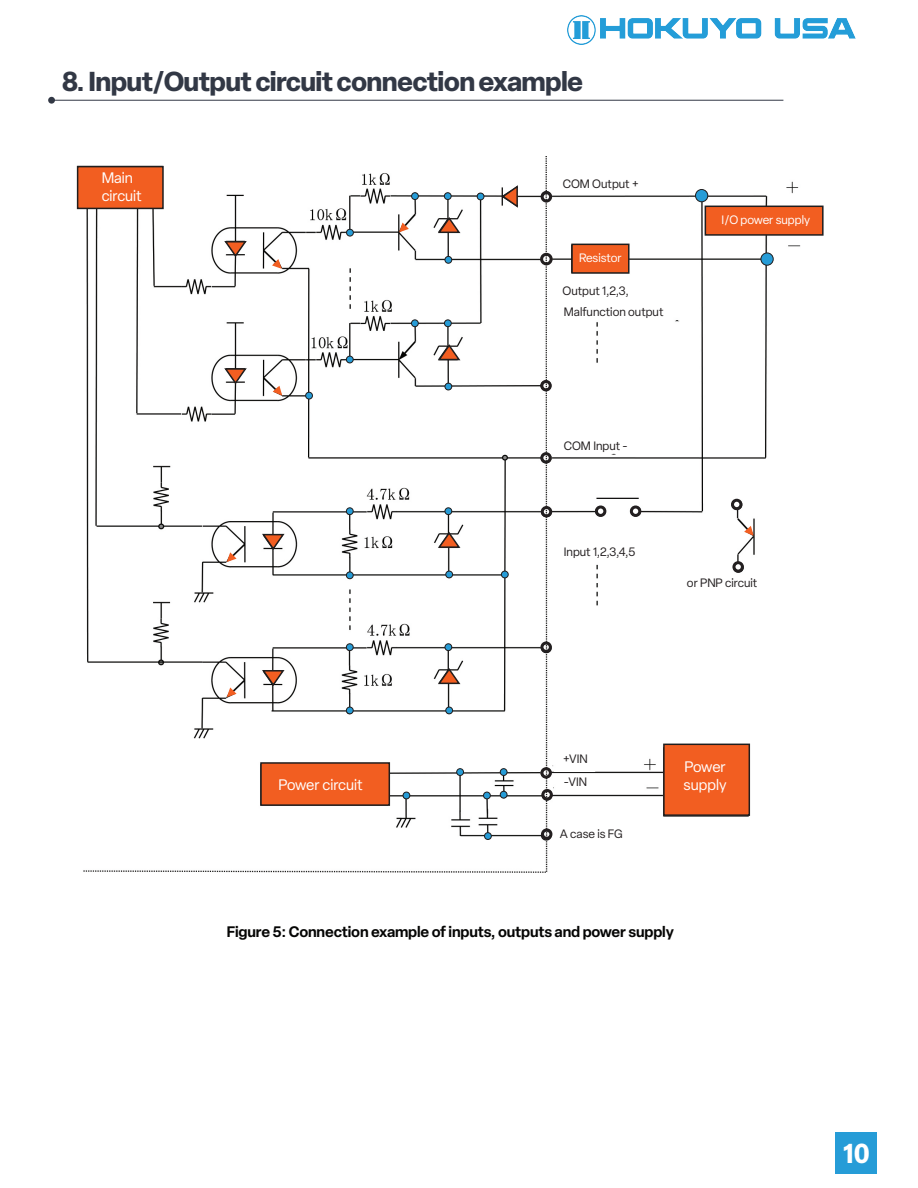
<style>
.page{position:relative;width:918px;height:1188px;background:#fff}
.page>*{position:absolute;margin:0;border:0;box-sizing:border-box;transform-origin:0 0}
.t1{font:700 27px "Elza";letter-spacing:-.025em;color:#323845}
.t2{font:700 27px "Elza";color:#fff}
.t3{font:600 15px "Elza";letter-spacing:-.01em;color:#050504}
.t4{font:15px/18px "Elza";color:#fff}
.t5{font:12px/23.2px "Elza";color:#231f20}
.t6{font:12px "Elza";color:#fff}
</style>
<div class="page">
<hr style="left:52px;top:100px;width:731px;height:1px;background:#323845">
<div style="left:48px;top:97px;width:7px;height:7px;background:#323845;border-radius:50%"></div>
<img style="left:568px;top:15px;width:288px;height:29px">
<div style="left:835px;top:1133px;width:42px;height:41px;background:#269cd7"></div>
<img style="left:78px;top:156px;width:745px;height:716px">
<svg style="left:223px;top:367px;width:25px;height:18px"></svg>
<svg style="left:223px;top:240px;width:25px;height:18px"></svg>
<svg style="left:261px;top:533px;width:25px;height:18px"></svg>
<svg style="left:261px;top:669px;width:25px;height:18px"></svg>
<svg style="left:436px;top:667px;width:26px;height:18px"></svg>
<svg style="left:436px;top:531px;width:26px;height:18px"></svg>
<svg style="left:436px;top:343px;width:26px;height:19px"></svg>
<svg style="left:436px;top:216px;width:26px;height:18px"></svg>
<svg style="left:399px;top:223px;width:10px;height:9px"></svg>
<svg style="left:273px;top:386px;width:9px;height:10px"></svg>
<svg style="left:744px;top:526px;width:10px;height:10px"></svg>
<svg style="left:272px;top:259px;width:10px;height:10px"></svg>
<svg style="left:227px;top:552px;width:10px;height:10px"></svg>
<svg style="left:227px;top:687px;width:10px;height:10px"></svg>
<svg style="left:501px;top:184px;width:18px;height:25px"></svg>
<div style="left:541px;top:191px;width:11px;height:12px;border:3px solid #231f20;border-radius:50%"></div>
<div style="left:540px;top:380px;width:12px;height:11px;border:3px solid #231f20;border-radius:50%"></div>
<div style="left:540px;top:452px;width:12px;height:12px;border:3px solid #231f20;border-radius:50%"></div>
<div style="left:541px;top:506px;width:11px;height:11px;border:3px solid #231f20;border-radius:50%"></div>
<div style="left:595px;top:506px;width:11px;height:11px;border:3px solid #231f20;border-radius:50%"></div>
<div style="left:630px;top:506px;width:11px;height:11px;border:3px solid #231f20;border-radius:50%"></div>
<div style="left:731px;top:499px;width:11px;height:11px;border:3px solid #231f20;border-radius:50%"></div>
<div style="left:732px;top:561px;width:12px;height:12px;border:3px solid #231f20;border-radius:50%"></div>
<div style="left:540px;top:641px;width:12px;height:12px;border:3px solid #231f20;border-radius:50%"></div>
<div style="left:540px;top:767px;width:12px;height:12px;border:3px solid #231f20;border-radius:50%"></div>
<div style="left:541px;top:789px;width:12px;height:11px;border:3px solid #231f20;border-radius:50%"></div>
<div style="left:541px;top:828px;width:11px;height:12px;border:3px solid #231f20;border-radius:50%"></div>
<svg style="left:537px;top:250px;width:18px;height:18px"></svg>
<div style="left:696px;top:190px;width:12px;height:12px;background:#269cd7;border-radius:50%"></div>
<div style="left:695px;top:189px;width:13px;height:13px;border:1px solid #211e1e;border-radius:50%"></div>
<div style="left:412px;top:193px;width:6px;height:7px;background:#269cd7;border-radius:50%"></div>
<div style="left:411px;top:192px;width:8px;height:8px;border:1px solid #211e1e;border-radius:50%"></div>
<div style="left:444px;top:193px;width:7px;height:7px;background:#269cd7;border-radius:50%"></div>
<div style="left:444px;top:192px;width:8px;height:8px;border:1px solid #211e1e;border-radius:50%"></div>
<div style="left:477px;top:193px;width:7px;height:7px;background:#269cd7;border-radius:50%"></div>
<div style="left:477px;top:193px;width:7px;height:7px;border:1px solid #211e1e;border-radius:50%"></div>
<div style="left:445px;top:256px;width:7px;height:7px;background:#269cd7;border-radius:50%"></div>
<div style="left:445px;top:256px;width:7px;height:8px;border:1px solid #211e1e;border-radius:50%"></div>
<div style="left:444px;top:320px;width:7px;height:7px;background:#269cd7;border-radius:50%"></div>
<div style="left:444px;top:319px;width:8px;height:8px;border:1px solid #211e1e;border-radius:50%"></div>
<div style="left:445px;top:383px;width:7px;height:7px;background:#269cd7;border-radius:50%"></div>
<div style="left:445px;top:383px;width:7px;height:7px;border:1px solid #211e1e;border-radius:50%"></div>
<div style="left:445px;top:508px;width:7px;height:7px;background:#269cd7;border-radius:50%"></div>
<div style="left:445px;top:507px;width:7px;height:8px;border:1px solid #211e1e;border-radius:50%"></div>
<div style="left:346px;top:508px;width:7px;height:7px;background:#269cd7;border-radius:50%"></div>
<div style="left:346px;top:507px;width:8px;height:8px;border:1px solid #211e1e;border-radius:50%"></div>
<div style="left:346px;top:572px;width:7px;height:7px;background:#269cd7;border-radius:50%"></div>
<div style="left:346px;top:572px;width:8px;height:7px;border:1px solid #211e1e;border-radius:50%"></div>
<div style="left:446px;top:571px;width:7px;height:7px;background:#269cd7;border-radius:50%"></div>
<div style="left:445px;top:571px;width:8px;height:7px;border:1px solid #211e1e;border-radius:50%"></div>
<div style="left:501px;top:571px;width:7px;height:7px;background:#269cd7;border-radius:50%"></div>
<div style="left:501px;top:571px;width:8px;height:7px;border:1px solid #211e1e;border-radius:50%"></div>
<div style="left:445px;top:644px;width:7px;height:7px;background:#269cd7;border-radius:50%"></div>
<div style="left:445px;top:643px;width:7px;height:8px;border:1px solid #211e1e;border-radius:50%"></div>
<div style="left:346px;top:644px;width:7px;height:7px;background:#269cd7;border-radius:50%"></div>
<div style="left:346px;top:643px;width:8px;height:8px;border:1px solid #211e1e;border-radius:50%"></div>
<div style="left:346px;top:707px;width:7px;height:7px;background:#269cd7;border-radius:50%"></div>
<div style="left:346px;top:707px;width:8px;height:7px;border:1px solid #211e1e;border-radius:50%"></div>
<div style="left:446px;top:707px;width:7px;height:7px;background:#269cd7;border-radius:50%"></div>
<div style="left:445px;top:707px;width:8px;height:7px;border:1px solid #211e1e;border-radius:50%"></div>
<div style="left:500px;top:769px;width:7px;height:6px;background:#269cd7;border-radius:50%"></div>
<div style="left:500px;top:768px;width:7px;height:8px;border:1px solid #211e1e;border-radius:50%"></div>
<div style="left:500px;top:791px;width:7px;height:7px;background:#269cd7;border-radius:50%"></div>
<div style="left:500px;top:791px;width:7px;height:7px;border:1px solid #211e1e;border-radius:50%"></div>
<div style="left:484px;top:792px;width:6px;height:7px;background:#269cd7;border-radius:50%"></div>
<div style="left:483px;top:792px;width:8px;height:7px;border:1px solid #211e1e;border-radius:50%"></div>
<div style="left:403px;top:792px;width:7px;height:7px;background:#269cd7;border-radius:50%"></div>
<div style="left:403px;top:792px;width:7px;height:7px;border:1px solid #211e1e;border-radius:50%"></div>
<svg style="left:486px;top:834px;width:4px;height:4px"></svg>
<div style="left:484px;top:832px;width:8px;height:8px;border:1px solid #211e1e;border-radius:50%"></div>
<div style="left:457px;top:769px;width:7px;height:6px;background:#269cd7;border-radius:50%"></div>
<div style="left:456px;top:768px;width:8px;height:8px;border:1px solid #211e1e;border-radius:50%"></div>
<div style="left:411px;top:320px;width:7px;height:7px;background:#269cd7;border-radius:50%"></div>
<div style="left:411px;top:319px;width:8px;height:8px;border:1px solid #211e1e;border-radius:50%"></div>
<div style="left:346px;top:356px;width:7px;height:7px;background:#269cd7;border-radius:50%"></div>
<div style="left:346px;top:356px;width:8px;height:7px;border:1px solid #211e1e;border-radius:50%"></div>
<div style="left:306px;top:392px;width:6px;height:7px;background:#269cd7;border-radius:50%"></div>
<div style="left:305px;top:392px;width:8px;height:7px;border:1px solid #211e1e;border-radius:50%"></div>
<div style="left:347px;top:229px;width:6px;height:7px;background:#269cd7;border-radius:50%"></div>
<div style="left:346px;top:229px;width:8px;height:7px;border:1px solid #211e1e;border-radius:50%"></div>
<div style="left:761px;top:253px;width:12px;height:12px;background:#269cd7;border-radius:50%"></div>
<div style="left:761px;top:253px;width:13px;height:13px;border:1px solid #211e1e;border-radius:50%"></div>
<div style="left:77px;top:166px;width:87px;height:43px;background:#f25e21;border:2px solid #211e1e"></div>
<div style="left:571px;top:244px;width:59px;height:30px;background:#f25e21;border:2px solid #211e1e"></div>
<div style="left:663px;top:744px;width:87px;height:72px;background:#f25e21;border:2px solid #211e1e"></div>
<div style="left:260px;top:762px;width:130px;height:44px;background:#f25e21;border:2px solid #211e1e"></div>
<div style="left:705px;top:206px;width:119px;height:30px;background:#f25e21;border:2px solid #211e1e"></div>
<h1 class="t1" style="left:62px;top:62px;width:523px">8. Input/Output circuit connection example</h1>
<p class="t4" style="left:102px;top:169px;width:42px">Main circuit</p>
<p class="t5" style="left:563px;top:172px;width:77px">COM Output +</p>
<p class="t6" style="left:579px;top:250px;width:44px">Resistor</p>
<p class="t5" style="left:562px;top:279px;width:68px">Output 1,2,3,</p>
<p class="t5" style="left:564px;top:300px;width:101px">Malfunction output</p>
<p class="t6" style="left:722px;top:212px;width:90px">I/O power supply</p>
<p class="t5" style="left:564px;top:434px;width:65px">COM Input -</p>
<p class="t5" style="left:564px;top:540px;width:73px">Input 1,2,3,4,5</p>
<p class="t5" style="left:687px;top:571px;width:72px">or PNP circuit</p>
<p class="t5" style="left:563px;top:747px;width:26px">+VIN -VIN</p>
<p class="t4" style="left:685px;top:758px;width:43px">Power</p>
<p class="t4" style="left:278px;top:776px;width:86px">Power circuit</p>
<p class="t4" style="left:684px;top:776px;width:45px">supply</p>
<p class="t5" style="left:560px;top:822px;width:64px">A case is FG</p>
<p class="t3" style="left:227px;top:921px;width:449px">Figure 5: Connection example of inputs, outputs and power supply</p>
<h1 class="t2" style="left:843px;top:1134px;width:28px">1 05</h1>
</div>
